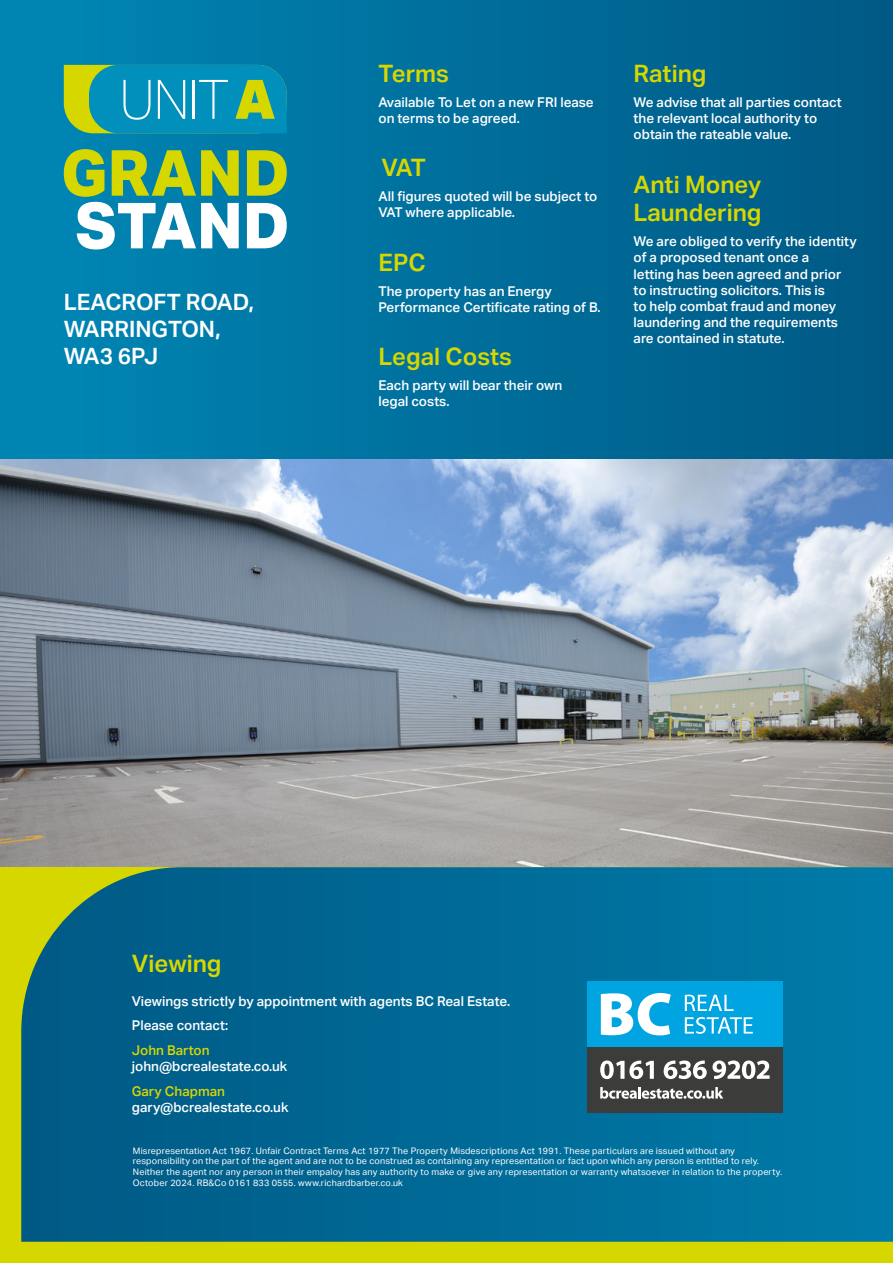
<style>
.page{position:relative;width:893px;height:1263px;background:#fff}
.page>*{position:absolute;margin:0;border:0;box-sizing:border-box;transform-origin:0 0}
.t1{font:600 24px/28.8px "Aktiv Grotesk";color:#d7d700}
.t2{font:600 22.5px/27px "Aktiv Grotesk";color:#fff}
.t3{font:500 13.5px/16.2px "Aktiv Grotesk";color:#fff}
.t4{font:500 13.5px "Aktiv Grotesk";color:#d7d700}
.t5{font:9px/10.8px "Aktiv Grotesk";letter-spacing:.02em;color:#fff}
</style>
<div class="page">
<div style="left:0;top:0;width:893px;height:489px;background:linear-gradient(to right,#0087b6,#005984)"></div>
<img style="left:0;top:459px;width:893px;height:408px">
<div style="left:0;top:867px;width:893px;height:396px;background:#d7d700"></div>
<svg style="left:21px;top:867px;width:872px;height:375px;background:#046b92"></svg>
<svg style="left:247px;top:150px;width:40px;height:46px;background:#95ba32"></svg>
<svg style="left:64px;top:149px;width:175px;height:100px"></svg>
<svg style="left:247px;top:203px;width:40px;height:45px"></svg>
<svg style="left:64px;top:65px;width:223px;height:68px;background:#33a19a"></svg>
<div style="left:587px;top:981px;width:196px;height:66px;background:#00a4e0"></div>
<div style="left:587px;top:1047px;width:196px;height:65px;background:#3c3c3b"></div>
<svg style="left:685px;top:994px;width:48px;height:17px"></svg>
<svg style="left:685px;top:1017px;width:68px;height:17px"></svg>
<svg style="left:601px;top:993px;width:70px;height:42px"></svg>
<svg style="left:600px;top:1060px;width:54px;height:19px"></svg>
<svg style="left:664px;top:1060px;width:106px;height:19px"></svg>
<svg style="left:600px;top:1087px;width:123px;height:12px"></svg>
<h2 class="t2" style="left:64px;top:288px;width:192px">LEACROFT ROAD,<br>WARRINGTON,<br>WA3 6PJ</h2>
<h1 class="t1" style="left:378px;top:59px;width:72px">Terms</h1>
<p class="t3" style="left:378px;top:94px;width:217px">Available To Let on a new FRI lease on terms to be agreed.</p>
<h1 class="t1" style="left:381px;top:154px;width:46px">VAT</h1>
<p class="t3" style="left:378px;top:188px;width:220px">All figures quoted will be subject to<br>VAT where applicable.</p>
<h1 class="t1" style="left:378px;top:248px;width:49px">EPC</h1>
<p class="t3" style="left:378px;top:283px;width:224px">The property has an Energy<br>Performance Certificate rating of B.</p>
<h1 class="t1" style="left:378px;top:343px;width:135px">Legal Costs</h1>
<p class="t3" style="left:378px;top:377px;width:185px">Each party will bear their own legal costs.</p>
<h1 class="t1" style="left:634px;top:59px;width:74px">Rating</h1>
<p class="t3" style="left:634px;top:94px;width:210px">We advise that all parties contact the relevant local authority to obtain the rateable value.</p>
<h1 class="t1" style="left:634px;top:170px;width:129px">Anti Money<br>Laundering</h1>
<p class="t3" style="left:634px;top:233px;width:225px">We are obliged to verify the identity of a proposed tenant once a<br>letting has been agreed and prior to instructing solicitors. This is<br>to help combat fraud and money laundering and the requirements are contained in statute.</p>
<h1 class="t1" style="left:132px;top:950px;width:91px">Viewing</h1>
<p class="t3" style="left:132px;top:989px;width:380px;line-height:24.8px">Viewings strictly by appointment with agents BC Real Estate.<br>Please contact:</p>
<p class="t4" style="left:132px;top:1042px;width:79px">John Barton</p>
<p class="t3" style="left:132px;top:1058px;width:157px">john@bcrealestate.co.uk</p>
<p class="t4" style="left:132px;top:1083px;width:95px">Gary Chapman</p>
<p class="t3" style="left:132px;top:1099px;width:158px">gary@bcrealestate.co.uk</p>
<p class="t5" style="left:133px;top:1145px;width:651px">Misrepresentation Act 1967. Unfair Contract Terms Act 1977 The Property Misdescriptions Act 1991. These particulars are issued without any responsibility on the part of the agent and are not to be construed as containing any representation or fact upon which any person is entitled to rely.<br>Neither the agent nor any person in their empaloy has any authority to make or give any representation or warranty whatsoever in relation to the property.<br>October 2024. RB&amp;Co 0161 833 0555. www.richardbarber.co.uk</p>
</div>
